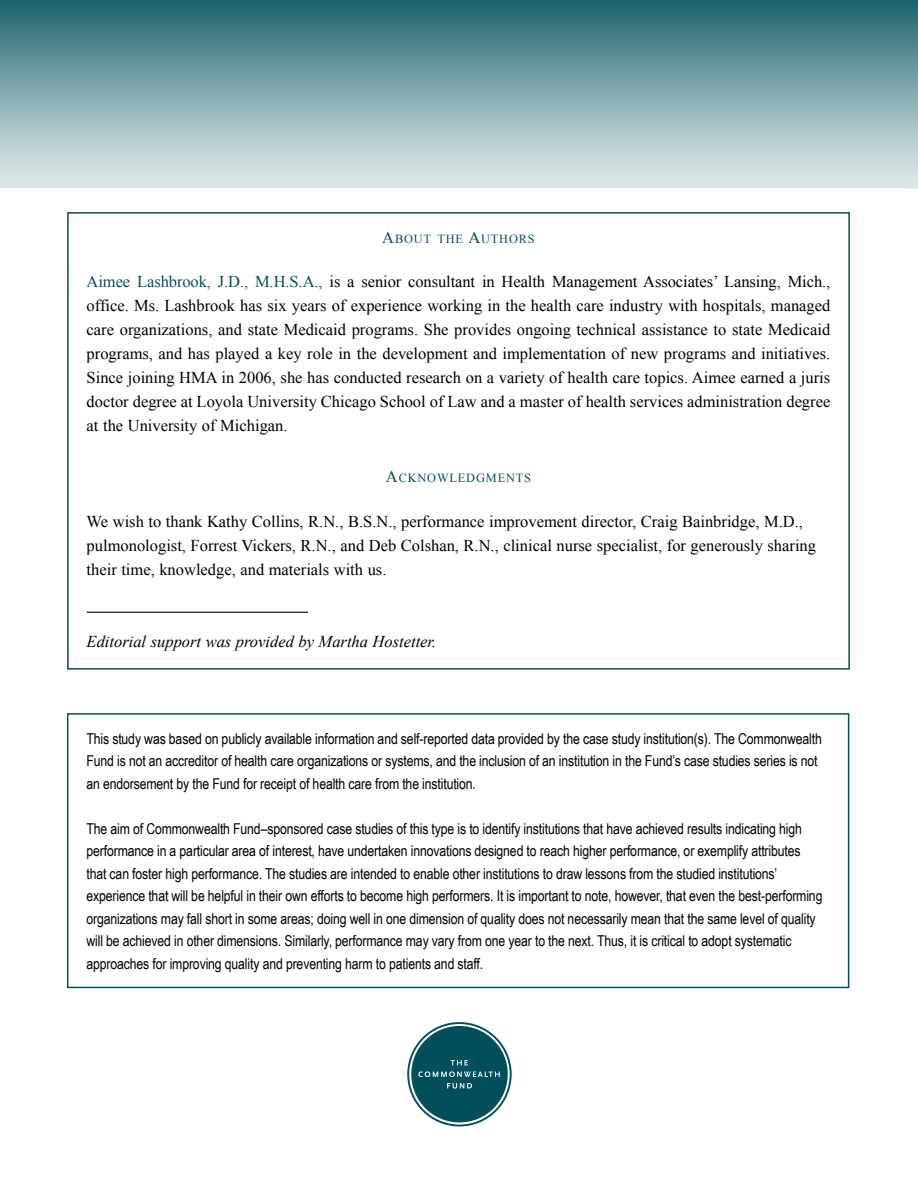
<style>
.page{position:relative;width:918px;height:1188px;background:#fff}
.page>*{position:absolute;margin:0;border:0;box-sizing:border-box;transform-origin:0 0}
.BT_-_Times_IB{font:16.5px/24px "Times New Roman";color:#000;text-align:justify}
.BT_2_-_Times_IB{font:italic 16.5px "Times New Roman";color:#000}
.Table_text{font:15px/22.5px "Arial Narrow";letter-spacing:-.01em;color:#000}
.Head_-_ABOUT_ACKNOW{font:12.3px "Times New Roman";letter-spacing:.065em;color:#004f5a}
.s1{font-size:16.5px}
.s2{color:#004f5a}
</style>
<div class="page">
<svg style="left:0;top:0;width:918px;height:188px;background:#83a9ae"></svg>
<svg style="left:407px;top:1022px;width:105px;height:104px"></svg>
<svg style="left:409px;top:1024px;width:101px;height:101px"></svg>
<div style="left:411px;top:1026px;width:97px;height:96px;background:#004f5a;border-radius:50%"></div>
<svg style="left:451px;top:1060px;width:17px;height:5px"></svg>
<svg style="left:418px;top:1071px;width:82px;height:6px"></svg>
<svg style="left:447px;top:1083px;width:25px;height:6px"></svg>
<div style="left:67px;top:713px;width:782px;height:275px;border:2px solid #004f5a"></div>
<div style="left:897px;top:0;width:21px;height:187px;background:linear-gradient(to bottom,#1f646e,#e7eeef)"></div>
<hr style="left:87px;top:612px;width:221px;height:1px;background:#000">
<div style="left:67px;top:212px;width:783px;height:458px;border:2px solid #004f5a"></div>
<p class="Head_-_ABOUT_ACKNOW" style="left:382px;top:231px;width:154px"><span class="s1">A</span>BOUT THE <span class="s1">A</span>UTHORS</p>
<p class="BT_-_Times_IB" style="left:87px;top:270px;width:745px"><span class="s2">Aimee Lashbrook, J.D., M.H.S.A.,</span> is a senior consultant in Health Management Associates’ Lansing, Mich., office. Ms. Lashbrook has six years of experience working in the health care industry with hospitals, managed care organizations, and state Medicaid programs. She provides ongoing technical assistance to state Medicaid programs, and has played a key role in the development and implementation of new programs and initiatives.<br>Since joining HMA in 2006, she has conducted research on a variety of health care topics. Aimee earned a juris doctor degree at Loyola University Chicago School of Law and a master of health services administration degree at the University of Michigan.</p>
<p class="Head_-_ABOUT_ACKNOW" style="left:386px;top:470px;width:147px"><span class="s1">A</span>CKNOWLEDGMENTS</p>
<p class="BT_-_Times_IB" style="left:87px;top:509px;width:731px;text-align:left">We wish to thank Kathy Collins, R.N., B.S.N., performance improvement director, Craig Bainbridge, M.D., pulmonologist, Forrest Vickers, R.N., and Deb Colshan, R.N., clinical nurse specialist, for generously sharing their time, knowledge, and materials with us.</p>
<p class="BT_2_-_Times_IB" style="left:87px;top:630px;width:351px">Editorial support was provided by Martha Hostetter.</p>
<p class="Table_text" style="left:86px;top:726px;width:737px">This study was based on publicly available information and self-reported data provided by the case study institution(s). The Commonwealth<br>Fund is not an accreditor of health care organizations or systems, and the inclusion of an institution in the Fund’s case studies series is not an endorsement by the Fund for receipt of health care from the institution.</p>
<p class="Table_text" style="left:86px;top:816px;width:738px">The aim of Commonwealth Fund–sponsored case studies of this type is to identify institutions that have achieved results indicating high performance in a particular area of interest, have undertaken innovations designed to reach higher performance, or exemplify attributes that can foster high performance. The studies are intended to enable other institutions to draw lessons from the studied institutions’ experience that will be helpful in their own efforts to become high performers. It is important to note, however, that even the best-performing organizations may fall short in some areas; doing well in one dimension of quality does not necessarily mean that the same level of quality will be achieved in other dimensions. Similarly, performance may vary from one year to the next. Thus, it is critical to adopt systematic approaches for improving quality and preventing harm to patients and staff.</p>
</div>
